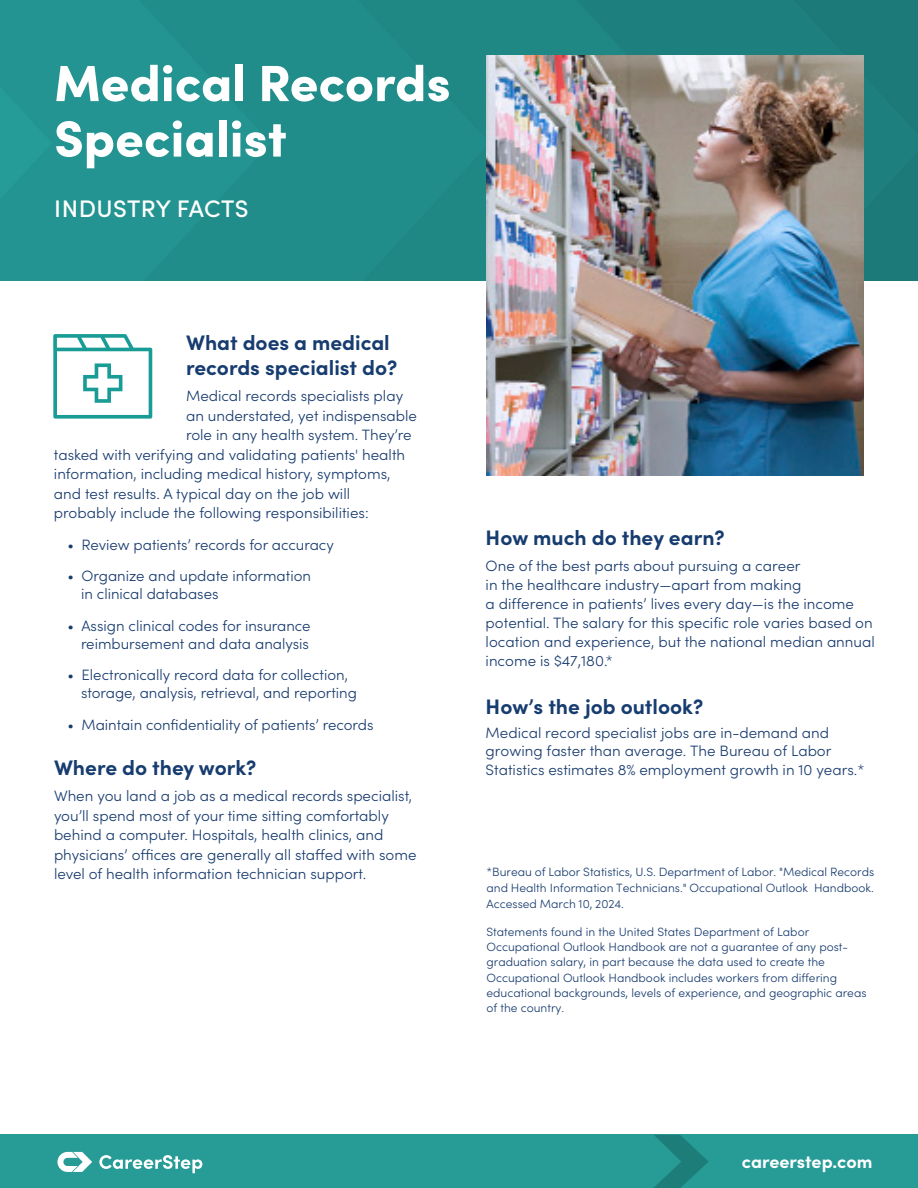
<style>
.page{position:relative;width:918px;height:1188px;background:#fff}
.page>*{position:absolute;margin:0;border:0;box-sizing:border-box;transform-origin:0 0}
.t1{font:900 51px/55.5px "Sofia Pro";color:#fff}
.t2{font:500 24px "Sofia Pro";letter-spacing:.02em;color:#fff}
.t3{font:700 21px/25.2px "Sofia Pro";color:#173c6f}
.t4{font:700 18px "Sofia Pro";letter-spacing:-.005em;color:#fff}
.t5{font:300 15px/19px "Sofia Pro";color:#183b6e}
.t6{font:300 15px/18.8px "Sofia Pro";color:#183b6e}
.t7{font:300 12px/15.3px "Sofia Pro";color:#183b6e;text-align:justify}
.s1{font-style:inherit}
</style>
<div class="page">
<div style="left:0;top:0;width:918px;height:281px;background:linear-gradient(to right,#249794,#1c7a78)"></div>
<img style="left:486px;top:55px;width:378px;height:420px">
<svg style="left:53px;top:334px;width:99px;height:85px"></svg>
<div style="left:0;top:1135px;width:918px;height:53px;background:#279c97"></div>
<svg style="left:654px;top:1135px;width:55px;height:53px"></svg>
<svg style="left:57px;top:1152px;width:35px;height:20px"></svg>
<svg style="left:99px;top:1155px;width:103px;height:18px"></svg>
<h1 class="t1" style="left:54px;top:51px;width:398px">Medical Records<br>Specialist</h1>
<h2 class="t2" style="left:54px;top:190px;width:196px">INDUSTRY FACTS</h2>
<h3 class="t3" style="left:186px;top:328px;width:213px">What does a medical records specialist do?</h3>
<p class="t5" style="left:186px;top:386px;width:219px">Medical records specialists play</p>
<p class="t5" style="left:186px;top:405px;width:233px">an understated, yet indispensable</p>
<p class="t5" style="left:186px;top:425px;width:227px">role in any health system. They’re</p>
<p class="t5" style="left:54px;top:444px;width:353px">tasked with verifying and validating patients' health</p>
<p class="t5" style="left:54px;top:464px;width:338px">information, including medical history, symptoms,</p>
<p class="t5" style="left:54px;top:483px;width:298px">and test results. A typical day on the job will</p>
<p class="t5" style="left:54px;top:503px;width:316px">probably include the following responsibilities:</p>
<p class="t5" style="left:68px;top:534px;width:268px">• Review patients’ records for accuracy</p>
<p class="t5" style="left:81px;top:566px;width:232px;line-height:18px;text-indent:-14px">• Organize and update information in clinical databases</p>
<p class="t5" style="left:68px;top:616px;width:245px;line-height:18px;text-align:right">• Assign clinical codes for insurance reimbursement and data analysis</p>
<p class="t5" style="left:81px;top:665px;width:278px;line-height:18px;text-indent:-14px">• Electronically record data for collection, storage, analysis, retrieval, and reporting</p>
<p class="t5" style="left:68px;top:714px;width:308px">• Maintain confidentiality of patients’ records</p>
<h3 class="t3" style="left:54px;top:753px;width:204px">Where do they work?</h3>
<p class="t5" style="left:54px;top:786px;width:364px;line-height:19.5px">When you land a job as a medical records specialist, you’ll spend most of your time sitting comfortably behind a computer. Hospitals, health clinics, and physicians’ offices are generally all staffed with some level of health information technician support.</p>
<h3 class="t3" style="left:486px;top:523px;width:241px">How much do they earn?</h3>
<p class="t5" style="left:486px;top:556px;width:391px">One of the best parts about pursuing a career<br>in the healthcare industry—apart from making<br>a difference in patients’ lives every day—is the income potential. The salary for this specific role varies based on location and experience, but the national median annual income is $4<span class="s1">7,180</span>.*</p>
<h3 class="t3" style="left:486px;top:692px;width:219px">How’s the job outlook?</h3>
<p class="t6" style="left:486px;top:723px;width:380px">Medical record specialist jobs are in-demand and growing faster than average. The Bureau of Labor<br>Statistics estimates 8% employment growth in 10 years<span class="s1">.*</span></p>
<p class="t7" style="left:486px;top:863px;width:389px;line-height:16.4px">*Bureau of Labor Statistics, U.S. Department of Labor. "Medical Records and Health Information Technicians." Occupational Outlook Handbook.<br>Accessed March 10, 2024.</p>
<p class="t7" style="left:486px;top:923px;width:382px;text-align:left">Statements found in the United States Department of Labor Occupational Outlook Handbook are not a guarantee of any post&shy;graduation salary, in part because the data used to create the Occupational Outlook Handbook includes workers from differing educational backgrounds, levels of experience, and geographic areas of the country.</p>
<p class="t4" style="left:742px;top:1148px;width:132px">careerstep.com</p>
</div>
